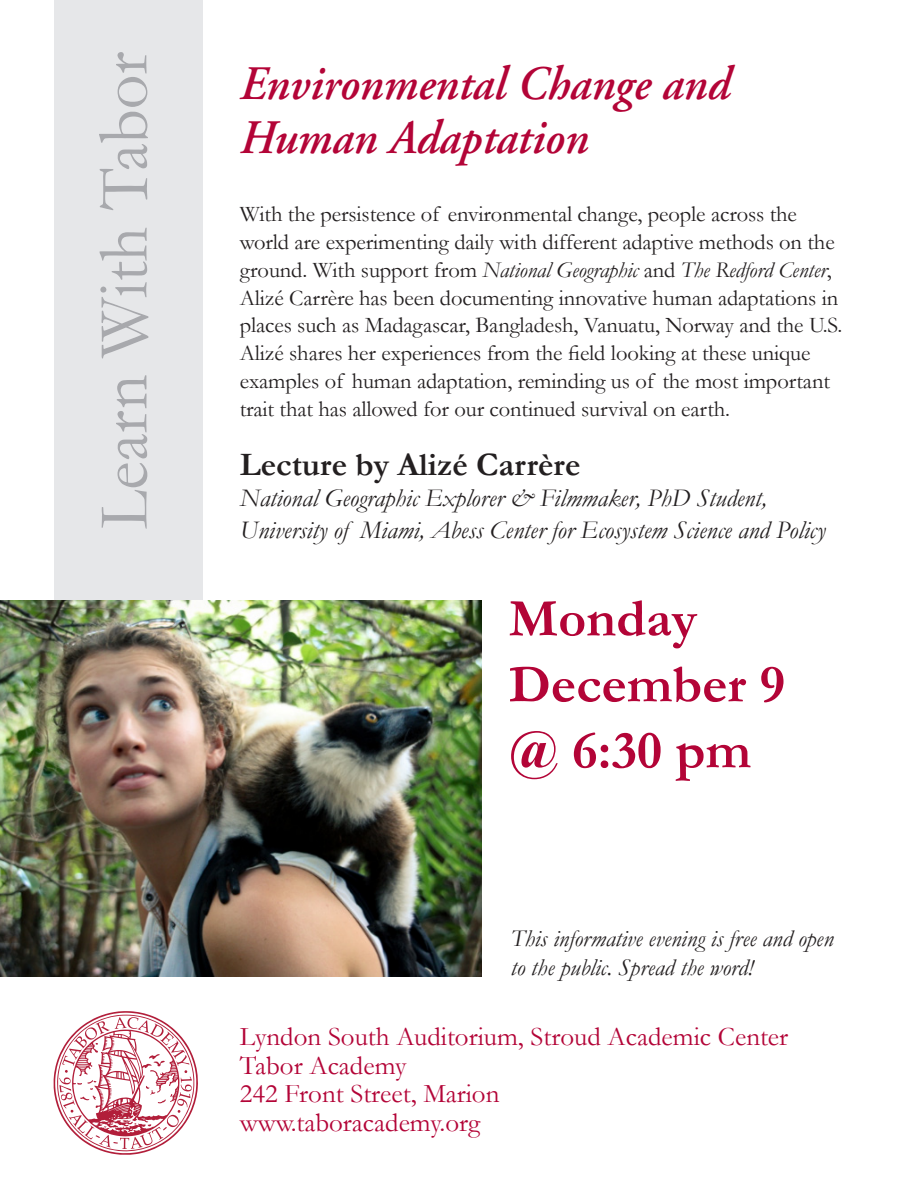
<style>
.page{position:relative;width:918px;height:1188px;background:#fff}
.page>*{position:absolute;margin:0;border:0;box-sizing:border-box;transform-origin:0 0}
.t1{font:72px "Garamond";letter-spacing:-.005em;color:#a8a9ad;scale:.95 1}
.t2{font:700 54px/66px "Garamond";color:#b30437}
.t3{font:italic 600 48px/54px "Adobe Garamond";color:#b30437;scale:.95 1}
.t4{font:700 33px "Garamond";color:#231f20}
.t5{font:27px/28.5px "Garamond";color:#b30437}
.t6{font:italic 25.5px/31.5px "Garamond";color:#231f20}
.t7{font:italic 24px/28.8px "Garamond";color:#231f20}
.t8{font:22.5px/27.8px "Garamond";letter-spacing:-.005em;color:#231f20}
.s1{font-style:italic}
</style>
<div class="page">
<svg style="left:53px;top:1011px;width:145px;height:144px"></svg>
<div style="left:54px;top:0;width:149px;height:611px;background:#e6e7e9"></div>
<img style="left:0;top:600px;width:482px;height:376px">
<p class="t1" style="left:81px;top:529px;width:504px;rotate:-90deg">Learn With Tabor</p>
<p class="t3" style="left:240px;top:58px;width:518px">Environmental Change and<br>Human Adaptation</p>
<p class="t8" style="left:240px;top:200px;width:604px">With the persistence of environmental change, people across the world are experimenting daily with different adaptive methods on the ground. With support from <span class="s1">National Geographic</span> and <span class="s1">The Redford Center</span>, Alizé Carrère has been documenting innovative human adaptations in places such as Madagascar, Bangladesh, Vanuatu, Norway and the U.S.<br>Alizé shares her experiences from the field looking at these unique examples of human adaptation, reminding us of the most important trait that has allowed for our continued survival on earth.</p>
<p class="t4" style="left:240px;top:445px;width:343px">Lecture by Alizé Carrère</p>
<p class="t6" style="left:240px;top:482px;width:587px">National Geographic Explorer &amp; Filmmaker, PhD Student,<br>University of Miami, Abess Center for Ecosystem Science and Policy</p>
<p class="t2" style="left:509px;top:585px;width:278px">Monday<br>December 9 @ 6:30 pm</p>
<p class="t7" style="left:511px;top:923px;width:324px">This informative evening is free and open to the public. Spread the word!</p>
<p class="t5" style="left:240px;top:1022px;width:550px">Lyndon South Auditorium, Stroud Academic Center<br>Tabor Academy<br>242 Front Street, Marion<br>www.taboracademy.org</p>
</div>
